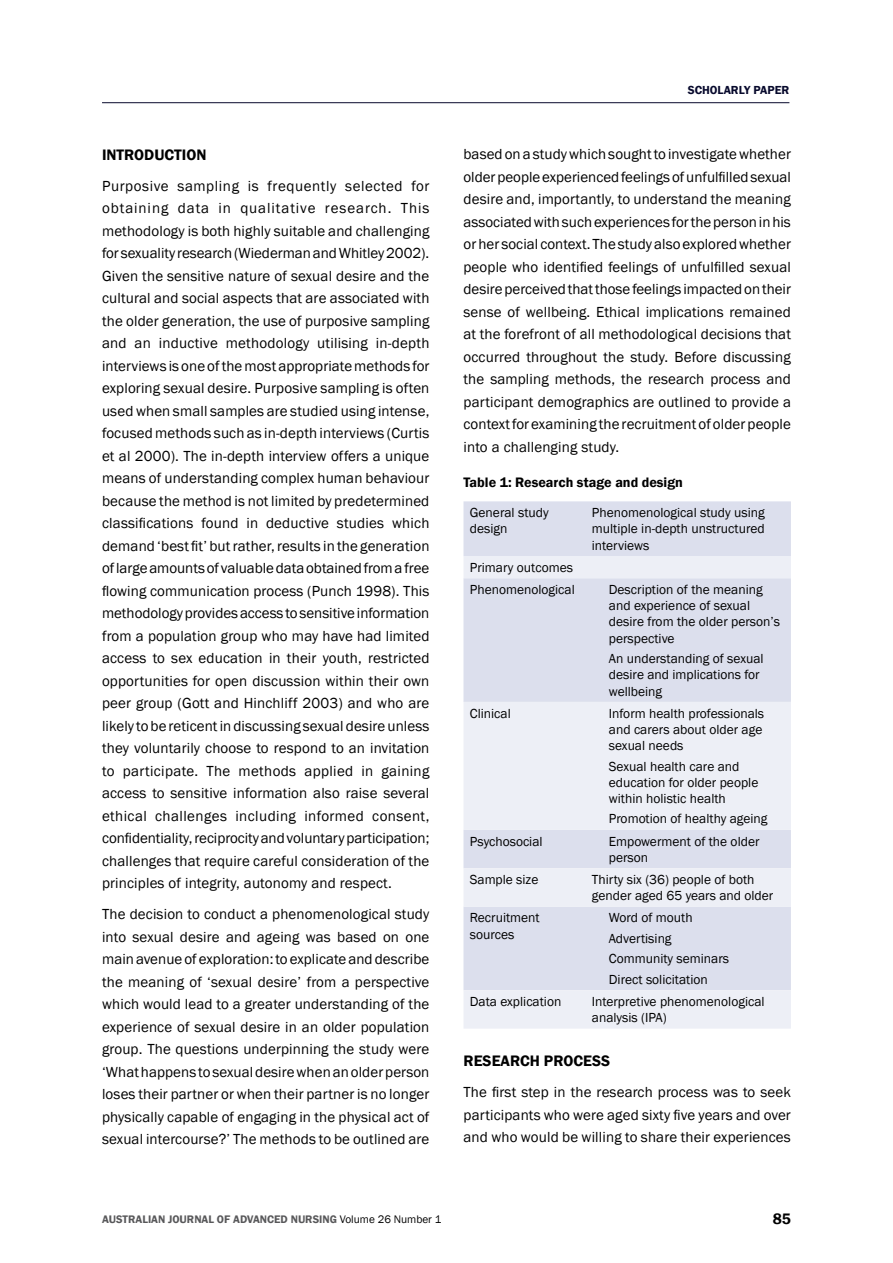
<style>
.page{position:relative;width:893px;height:1263px;background:#fff}
.page>*{position:absolute;margin:0;border:0;box-sizing:border-box;transform-origin:0 0}
.t1{font:600 15.6px "Franklin Gothic";color:#000}
.t2{font:15px/22.5px "Franklin Gothic";letter-spacing:.01em;color:#000;text-align:justify}
.t3{font:600 14.1px "Franklin Gothic";color:#000}
.t4{font:13.5px/16.2px "Franklin Gothic";color:#000}
.t5{font:600 12px "Franklin Gothic";color:#080a2d}
.t6{font:600 11.25px "Franklin Gothic";color:#58585a}
.s1{font-weight:400;color:#000}
</style>
<div class="page">
<hr style="left:102px;top:102px;width:687px;height:1px;background:#080a2d">
<div style="left:463px;top:501px;width:328px;height:55px;background:#dcdfed"></div>
<svg style="left:463px;top:556px;width:328px;height:473px;background:#e4e6f1"></svg>
<p class="t1" style="left:102px;top:145px;width:106px">INTRODUCTION</p>
<p class="t2" style="left:102px;top:175px;width:329px">Purposive sampling is frequently selected for obtaining data in qualitative research. This methodology is both highly suitable and challenging for sexuality research (Wiederman and Whitley 2002).<br>Given the sensitive nature of sexual desire and the cultural and social aspects that are associated with the older generation, the use of purposive sampling and an inductive methodology utilising in‑depth interviews is one of the most appropriate methods for exploring sexual desire. Purposive sampling is often used when small samples are studied using intense, focused methods such as in‑depth interviews (Curtis et al 2000). The in‑depth interview offers a unique means of understanding complex human behaviour because the method is not limited by predetermined classifications found in deductive studies which demand ‘best fit’ butrather,results in the generation of large amounts of valuable data obtained from a free flowing communication process (Punch 1998). This methodology provides access to sensitive information from a population group who may have had limited access to sex education in their youth, restricted opportunities for open discussion within their own peer group (Gott and Hinchliff 2003) and who are likely to be reticent in discussing sexual desire unless they voluntarily choose to respond to an invitation to participate. The methods applied in gaining access to sensitive information also raise several ethical challenges including informed consent, confidentiality,reciprocityandvoluntaryparticipation; challenges that require careful consideration of the principles of integrity, autonomy and respect.</p>
<p class="t2" style="left:102px;top:903px;width:329px">The decision to conduct a phenomenological study into sexual desire and ageing was based on one main avenue of exploration: to explicate and describe the meaning of ‘sexual desire’ from a perspective which would lead to a greater understanding of the experience of sexual desire in an older population group. The questions underpinning the study were ‘What happens to sexual desire when an older person loses their partner or when their partner is no longer physically capable of engaging in the physical act of sexual intercourse?’ The methods to be outlined are</p>
<p class="t5" style="left:688px;top:83px;width:103px">SCHOLARLY PAPER</p>
<p class="t2" style="left:463px;top:143px;width:329px">based on a study which sought to investigate whether olderpeopleexperiencedfeelingsofunfulfilledsexual desire and, importantly, to understand the meaning associated with such experiences for the person in his or her social context. The study also explored whether people who identified feelings of unfulfilled sexual desire perceived that those feelings impacted on their sense of wellbeing. Ethical implications remained at the forefront of all methodological decisions that occurred throughout the study. Before discussing the sampling methods, the research process and participant demographics are outlined to provide a context for examining the recruitment of older people into a challenging study.</p>
<p class="t3" style="left:463px;top:473px;width:221px">Table 1: Research stage and design</p>
<p class="t4" style="left:470px;top:505px;width:80px">General study design</p>
<p class="t4" style="left:592px;top:505px;width:174px;text-align:justify">Phenomenological study using multiple in‑depth unstructured interviews</p>
<p class="t4" style="left:470px;top:556px;width:106px;line-height:22.2px">Primary outcomes<br>Phenomenological</p>
<p class="t4" style="left:609px;top:582px;width:173px">Description of the meaning and experience of sexual desire from the older person’s perspective</p>
<p class="t4" style="left:609px;top:651px;width:156px">An understanding of sexual desire and implications for wellbeing</p>
<p class="t4" style="left:470px;top:705px;width:42px">Clinical</p>
<p class="t4" style="left:609px;top:705px;width:157px">Inform health professionals and carers about older age sexual needs</p>
<p class="t4" style="left:609px;top:758px;width:151px">Sexual health care and education for older people within holistic health</p>
<p class="t4" style="left:609px;top:811px;width:160px">Promotion of healthy ageing</p>
<p class="t4" style="left:470px;top:833px;width:74px">Psychosocial</p>
<p class="t4" style="left:609px;top:833px;width:152px">Empowerment of the older person</p>
<p class="t4" style="left:470px;top:872px;width:70px">Sample size</p>
<p class="t4" style="left:592px;top:872px;width:183px">Thirty six (36) people of both gender aged 65 years and older</p>
<p class="t4" style="left:470px;top:910px;width:71px">Recruitment sources</p>
<p class="t4" style="left:609px;top:908px;width:122px;line-height:20.4px">Word of mouth<br>Advertising<br>Community seminars<br>Direct solicitation</p>
<p class="t4" style="left:470px;top:994px;width:93px">Data explication</p>
<p class="t4" style="left:592px;top:994px;width:174px">Interpretive phenomenological analysis (IPA)</p>
<p class="t1" style="left:463px;top:1051px;width:148px">RESEARCH PROCESS</p>
<p class="t2" style="left:463px;top:1081px;width:329px">The first step in the research process was to seek participants who were aged sixty five years and over and who would be willing to share their experiences</p>
<p class="t6" style="left:102px;top:1213px;width:341px">AUSTRALIAN JOURNAL OF ADVANCED NURSING <span class="s1">Volume 26 Number 1</span></p>
<p class="t1" style="left:773px;top:1209px;width:20px">85</p>
</div>
